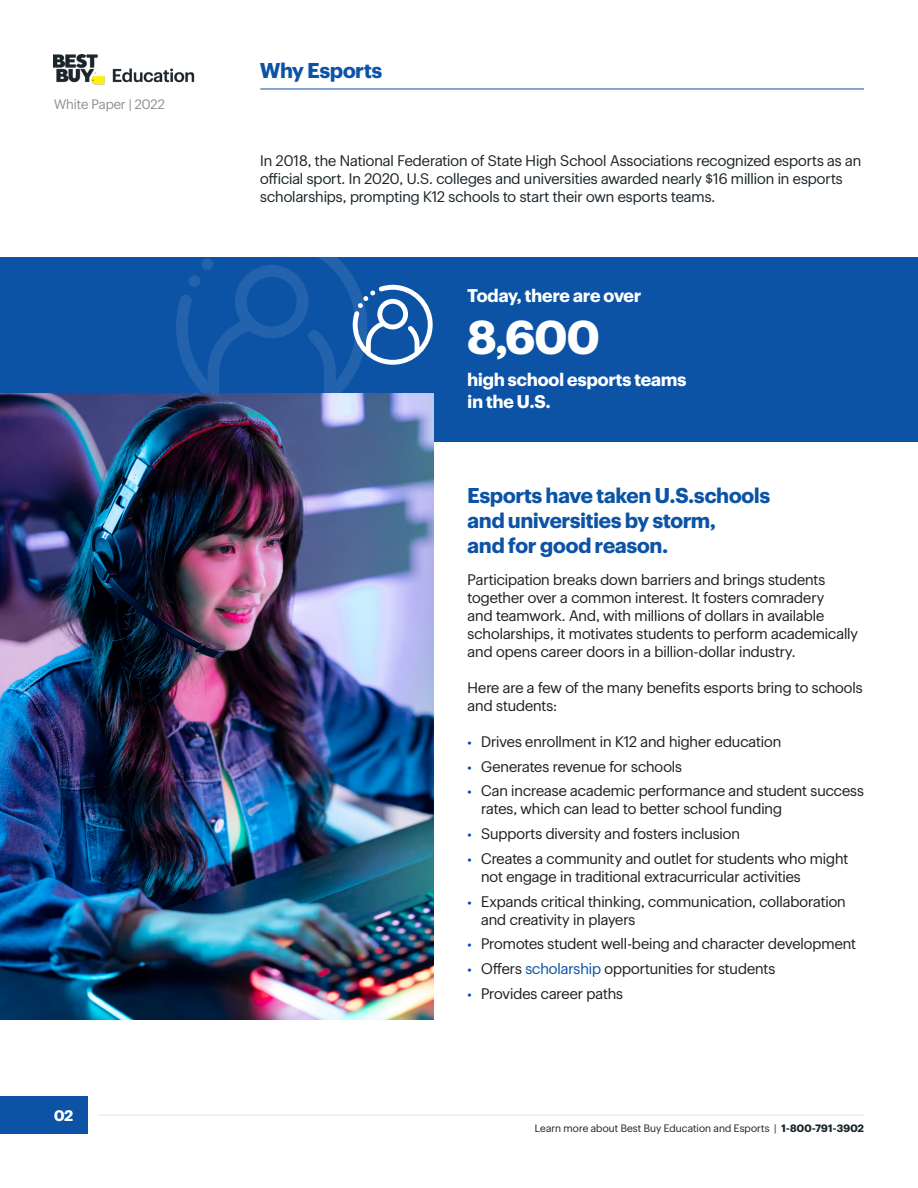
<style>
.page{position:relative;width:918px;height:1188px;background:#fff}
.page>*{position:absolute;margin:0;border:0;box-sizing:border-box;transform-origin:0 0}
.t1{font:700 46.5px "Human BBY 75";color:#fff}
.t2{font:700 21px/25.2px "Human BBY 75";color:#0c53a5}
.t3{font:700 18px/21.6px "Human BBY 75";letter-spacing:.005em;color:#fff}
.t4{font:15px/18px "Human BBY 55";color:#231f20}
.t5{font:15px/18px "Human BBY 55";color:#1c262b}
.t6{font:700 15px "Human BBY 75";color:#fff}
.t7{font:13.5px "Human BBY 55";color:#8e9395}
.t8{font:10.5px "Human BBY 55";letter-spacing:.015em;color:#1c262b}
.s1{font-family:"Myriad Pro";color:#004aba}
.s2{color:#0c53a5}
.s3{font-family:"Human BBY 75";font-weight:700}
</style>
<div class="page">
<div style="left:0;top:257px;width:918px;height:185px;background:#0c53a5"></div>
<hr style="left:260px;top:89px;width:604px;height:1px;background:#0c53a5">
<img style="left:0;top:393px;width:433px;height:627px">
<div style="left:0;top:1096px;width:88px;height:38px;background:#0c53a5"></div>
<hr style="left:98px;top:1115px;width:766px;height:1px;background:#e3e4e6">
<svg style="left:176px;top:257px;width:257px;height:166px"></svg>
<img style="left:54px;top:54px;width:141px;height:31px">
<p class="t7" style="left:54px;top:94px;width:112px">White Paper | 2022</p>
<p class="t6" style="left:54px;top:1104px;width:21px">02</p>
<p class="t2" style="left:260px;top:56px;width:123px">Why Esports</p>
<p class="t5" style="left:260px;top:151px;width:603px">In 2018, the National Federation of State High School Associations recognized esports as an official sport. In 2020, U.S. colleges and universities awarded nearly $16 million in esports scholarships, prompting K12 schools to start their own esports teams.</p>
<p class="t3" style="left:468px;top:283px;width:175px">Today, there are over</p>
<p class="t1" style="left:468px;top:301px;width:133px">8,600</p>
<p class="t3" style="left:468px;top:367px;width:220px">high school esports teams in the U.S.</p>
<p class="t2" style="left:468px;top:481px;width:304px">Esports have taken U.S.schools and universities by storm,<br>and for good reason.</p>
<p class="t4" style="left:468px;top:569px;width:392px">Participation breaks down barriers and brings students together over a common interest. It fosters comradery<br>and teamwork. And, with millions of dollars in available scholarships, it motivates students to perform academically and opens career doors in a billion-dollar industry.</p>
<p class="t4" style="left:468px;top:677px;width:397px">Here are a few of the many benefits esports bring to schools and students:</p>
<p class="t4" style="left:468px;top:731px;width:315px"><span class="s1">•</span> Drives enrollment in K12 and higher education</p>
<p class="t4" style="left:468px;top:756px;width:216px"><span class="s1">•</span> Generates revenue for schools</p>
<p class="t4" style="left:481px;top:781px;width:384px;text-indent:-14px"><span class="s1">•</span> Can increase academic performance and student success rates, which can lead to better school funding</p>
<p class="t4" style="left:468px;top:823px;width:274px"><span class="s1">•</span> Supports diversity and fosters inclusion</p>
<p class="t4" style="left:481px;top:848px;width:369px;text-indent:-14px"><span class="s1">•</span> Creates a community and outlet for students who might not engage in traditional extracurricular activities</p>
<p class="t4" style="left:481px;top:891px;width:366px;text-indent:-14px"><span class="s1">•</span> Expands critical thinking, communication, collaboration and creativity in players</p>
<p class="t4" style="left:468px;top:934px;width:390px"><span class="s1">•</span> Promotes student well-being and character development</p>
<p class="t4" style="left:468px;top:958px;width:309px"><span class="s1">•</span> Offers <span class="s2">scholarship</span> opportunities for students</p>
<p class="t4" style="left:468px;top:983px;width:157px"><span class="s1">•</span> Provides career paths</p>
<p class="t8" style="left:535px;top:1120px;width:331px">Learn more about Best Buy Education and Esports | <span class="s3">1-800-791-3902</span></p>
</div>
